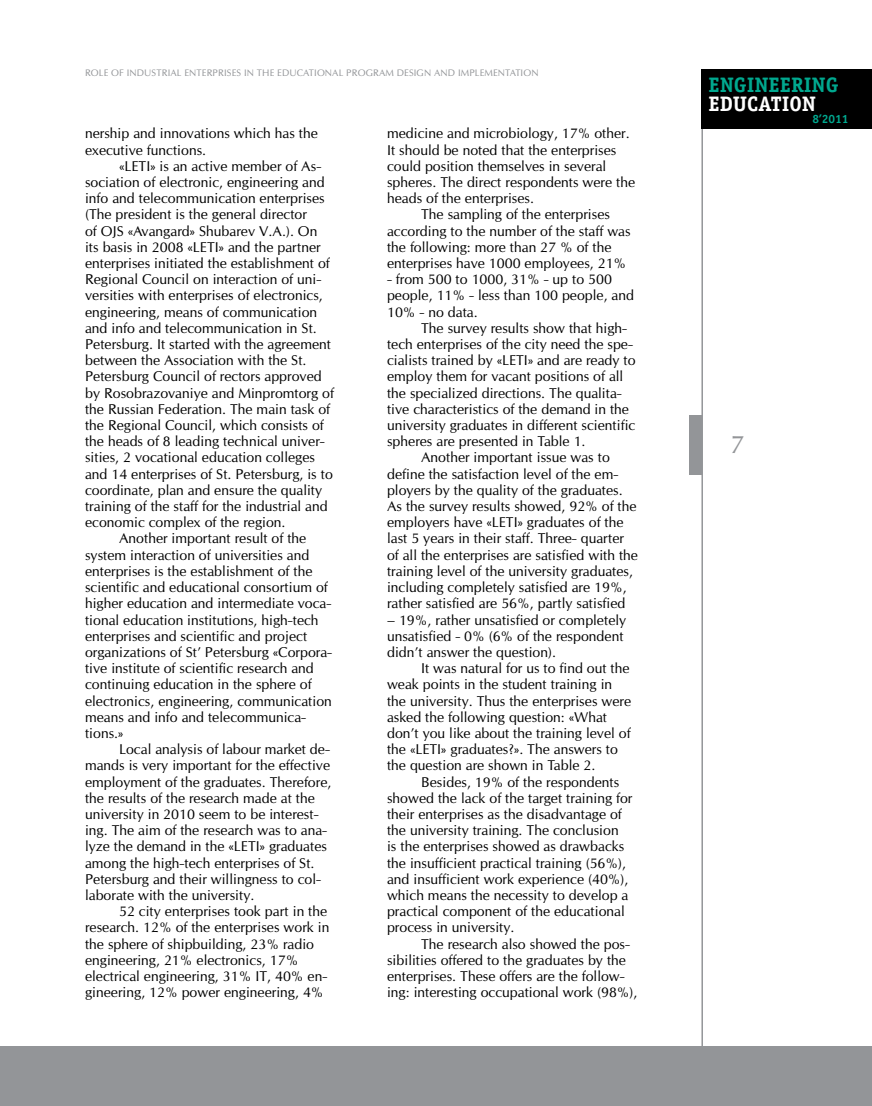
<style>
.page{position:relative;width:872px;height:1106px;background:#fff}
.page>*{position:absolute;margin:0;border:0;box-sizing:border-box;transform-origin:0 0}
.t1{font:700 21px "Officina Serif C";color:#00a88f}
.t2{font:700 21px "Officina Serif C";color:#fff}
.t3{font:13.5px/16.2px "Opium New";color:#000}
.t4{font:700 12px "Officina Sans C";color:#00a88f}
.t5{font:9px "Opium New";letter-spacing:.01em;color:#939598}
</style>
<div class="page">
<hr style="left:701px;top:69px;width:2px;height:1037px;background:#939598">
<div style="left:689px;top:415px;width:13px;height:60px;background:#939598"></div>
<div style="left:0;top:1046px;width:872px;height:60px;background:#939598"></div>
<div style="left:701px;top:69px;width:171px;height:60px;background:#000"></div>
<p class="t5" style="left:85px;top:67px;width:7px">ROL</p>
<p class="t5" style="left:104px;top:67px;width:30px">E OF INDUSTRIAL</p>
<p class="t5" style="left:184px;top:67px;width:105px">ENTERPRISES IN THE EDUCATIONAL</p>
<p class="t5" style="left:346px;top:67px;width:14px">PROGRA</p>
<p class="t5" style="left:385px;top:67px;width:30px">M DESIGN</p>
<p class="t5" style="left:434px;top:67px;width:8px">AND</p>
<p class="t5" style="left:458px;top:67px;width:47px">IMPLEMENTATION</p>
<p class="t3" style="left:85px;top:125px;width:234px">nership and innovations which has the executive functions.</p>
<p class="t3" style="left:119px;top:158px;width:204px">«LETI» is an active member of As-</p>
<p class="t3" style="left:85px;top:174px;width:241px">sociation of electronic, engineering and</p>
<p class="t3" style="left:85px;top:190px;width:241px">info and telecommunication enterprises</p>
<p class="t3" style="left:85px;top:206px;width:223px">(The president is the general director</p>
<p class="t3" style="left:85px;top:222px;width:234px">of OJS «Avangard» Shubarev V.A.). On</p>
<p class="t3" style="left:85px;top:239px;width:237px">its basis in 2008 «LETI» and the partner</p>
<p class="t3" style="left:85px;top:255px;width:247px">enterprises initiated the establishment of</p>
<p class="t3" style="left:85px;top:271px;width:238px">Regional Council on interaction of uni-</p>
<p class="t3" style="left:85px;top:287px;width:239px">versities with enterprises of electronics,</p>
<p class="t3" style="left:85px;top:303px;width:234px">engineering, means of communication</p>
<p class="t3" style="left:85px;top:320px;width:233px">and info and telecommunication in St.</p>
<p class="t3" style="left:85px;top:336px;width:247px">Petersburg. It started with the agreement</p>
<p class="t3" style="left:85px;top:352px;width:223px">between the Association with the St.</p>
<p class="t3" style="left:85px;top:368px;width:238px">Petersburg Council of rectors approved</p>
<p class="t3" style="left:85px;top:384px;width:251px">by Rosobrazovaniye and Minpromtorg of</p>
<p class="t3" style="left:85px;top:401px;width:247px">the Russian Federation. The main task of</p>
<p class="t3" style="left:85px;top:417px;width:241px">the Regional Council, which consists of</p>
<p class="t3" style="left:85px;top:433px;width:241px">the heads of 8 leading technical univer-</p>
<p class="t3" style="left:85px;top:449px;width:231px">sities, 2 vocational education colleges</p>
<p class="t3" style="left:85px;top:465px;width:249px">and 14 enterprises of St. Petersburg, is to</p>
<p class="t3" style="left:85px;top:482px;width:239px">coordinate, plan and ensure the quality</p>
<p class="t3" style="left:85px;top:498px;width:244px">training of the staff for the industrial and</p>
<p class="t3" style="left:85px;top:514px;width:202px">economic complex of the region.</p>
<p class="t3" style="left:119px;top:530px;width:189px">Another important result of the</p>
<p class="t3" style="left:85px;top:546px;width:226px">system interaction of universities and</p>
<p class="t3" style="left:85px;top:563px;width:229px">enterprises is the establishment of the</p>
<p class="t3" style="left:85px;top:579px;width:245px">scientific and educational consortium of</p>
<p class="t3" style="left:85px;top:595px;width:248px">higher education and intermediate voca-</p>
<p class="t3" style="left:85px;top:611px;width:235px">tional education institutions, high-tech</p>
<p class="t3" style="left:85px;top:627px;width:224px">enterprises and scientific and project</p>
<p class="t3" style="left:85px;top:644px;width:249px">organizations of St’ Petersburg «Corpora-</p>
<p class="t3" style="left:85px;top:660px;width:230px">tive institute of scientific research and</p>
<p class="t3" style="left:85px;top:676px;width:228px">continuing education in the sphere of</p>
<p class="t3" style="left:85px;top:692px;width:248px">electronics, engineering, communication</p>
<p class="t3" style="left:85px;top:708px;width:223px">means and info and telecommunica-</p>
<p class="t3" style="left:85px;top:725px;width:40px">tions.»</p>
<p class="t3" style="left:119px;top:741px;width:212px">Local analysis of labour market de-</p>
<p class="t3" style="left:85px;top:757px;width:246px">mands is very important for the effective</p>
<p class="t3" style="left:85px;top:773px;width:248px">employment of the graduates. Therefore,</p>
<p class="t3" style="left:85px;top:789px;width:231px">the results of the research made at the</p>
<p class="t3" style="left:85px;top:806px;width:235px">university in 2010 seem to be interest-</p>
<p class="t3" style="left:85px;top:822px;width:243px">ing. The aim of the research was to ana-</p>
<p class="t3" style="left:85px;top:838px;width:243px">lyze the demand in the «LETI» graduates</p>
<p class="t3" style="left:85px;top:854px;width:231px">among the high-tech enterprises of St.</p>
<p class="t3" style="left:85px;top:870px;width:237px">Petersburg and their willingness to col-</p>
<p class="t3" style="left:85px;top:887px;width:171px">laborate with the university.</p>
<p class="t3" style="left:119px;top:903px;width:210px">52 city enterprises took part in the</p>
<p class="t3" style="left:85px;top:919px;width:246px">research. 12% of the enterprises work in</p>
<p class="t3" style="left:85px;top:935px;width:230px">the sphere of shipbuilding, 23 % radio</p>
<p class="t3" style="left:85px;top:951px;width:215px">engineering, 21% electronics, 17%</p>
<p class="t3" style="left:85px;top:968px;width:244px">electrical engineering, 3 1% IT, 40% en-</p>
<p class="t3" style="left:85px;top:984px;width:240px">gineering, 12% power engineering, 4%</p>
<p class="t3" style="left:387px;top:125px;width:244px">medicine and microbiology, 17% other.</p>
<p class="t3" style="left:387px;top:141px;width:231px">It should be noted that the enterprises</p>
<p class="t3" style="left:387px;top:158px;width:221px">could position themselves in several</p>
<p class="t3" style="left:387px;top:174px;width:250px">spheres. The direct respondents were the</p>
<p class="t3" style="left:387px;top:190px;width:148px">heads of the enterprises.</p>
<p class="t3" style="left:421px;top:206px;width:190px">The sampling of the enterprises</p>
<p class="t3" style="left:387px;top:222px;width:245px">according to the number of the staff was</p>
<p class="t3" style="left:387px;top:239px;width:226px">the following: more than 27 % of the</p>
<p class="t3" style="left:387px;top:255px;width:241px">enterprises have 1000 employees, 21%</p>
<p class="t3" style="left:387px;top:271px;width:248px">- from 500 to 1000, 3 1% - up to 500 people, 11% - less than 100 people, and<br>10% - no data.</p>
<p class="t3" style="left:421px;top:320px;width:208px">The survey results show that high-</p>
<p class="t3" style="left:387px;top:336px;width:247px">tech enterprises of the city need the spe-</p>
<p class="t3" style="left:387px;top:352px;width:250px">cialists trained by «LETI » and are ready to</p>
<p class="t3" style="left:387px;top:368px;width:238px">employ them for vacant positions of all</p>
<p class="t3" style="left:387px;top:384px;width:236px">the specialized directions. The qualita-</p>
<p class="t3" style="left:387px;top:401px;width:243px">tive characteristics of the demand in the</p>
<p class="t3" style="left:387px;top:417px;width:250px">university graduates in different scientific</p>
<p class="t3" style="left:387px;top:433px;width:200px">spheres are presented in Table 1.</p>
<p class="t3" style="left:421px;top:449px;width:190px">Another important issue was to</p>
<p class="t3" style="left:387px;top:465px;width:233px">define the satisfaction level of the em-</p>
<p class="t3" style="left:387px;top:482px;width:237px">ployers by the quality of the graduates.</p>
<p class="t3" style="left:387px;top:498px;width:251px">As the survey results showed, 92% of the</p>
<p class="t3" style="left:387px;top:514px;width:238px">employers have «LETI» graduates of the</p>
<p class="t3" style="left:387px;top:530px;width:238px">last 5 years in their staff. Three- quarter</p>
<p class="t3" style="left:387px;top:546px;width:252px">of all the enterprises are satisfied with the</p>
<p class="t3" style="left:387px;top:563px;width:247px">training level of the university graduates,</p>
<p class="t3" style="left:387px;top:579px;width:241px">including completely satisfied are 19%,</p>
<p class="t3" style="left:387px;top:595px;width:240px">rather satisfied are 56%, partly satisfied</p>
<p class="t3" style="left:387px;top:611px;width:241px">– 19%, rather unsatisfied or completely unsatisfied - 0% (6% of the respondent didn’t answer the question).</p>
<p class="t3" style="left:387px;top:660px;width:246px;text-indent:34px">It was natural for us to find out the weak points in the student training in the university. Thus the enterprises were asked the following question: «What don’t you like about the training level of the «LETI» graduates?». The answers to the question are shown in Table 2.</p>
<p class="t3" style="left:387px;top:773px;width:247px;text-indent:34px">Besides, 19% of the respondents showed the lack of the target training for their enterprises as the disadvantage of the university training. The conclusion<br>is the enterprises showed as drawbacks the insufficient practical training (56%), and insufficient work experience (40%), which means the necessity to develop a practical component of the educational process in university.</p>
<p class="t3" style="left:387px;top:935px;width:252px;text-indent:34px">The research also showed the pos&shy;sibilities offered to the graduates by the enterprises. These offers are the follow&shy;ing: interesting occupational work (98%),</p>
<h1 class="t1" style="left:708px;top:73px;width:131px">ENGINEERING</h1>
<h1 class="t2" style="left:708px;top:91px;width:109px">EDUCATION</h1>
<p class="t4" style="left:812px;top:113px;width:38px">8’2011</p>
</div>
